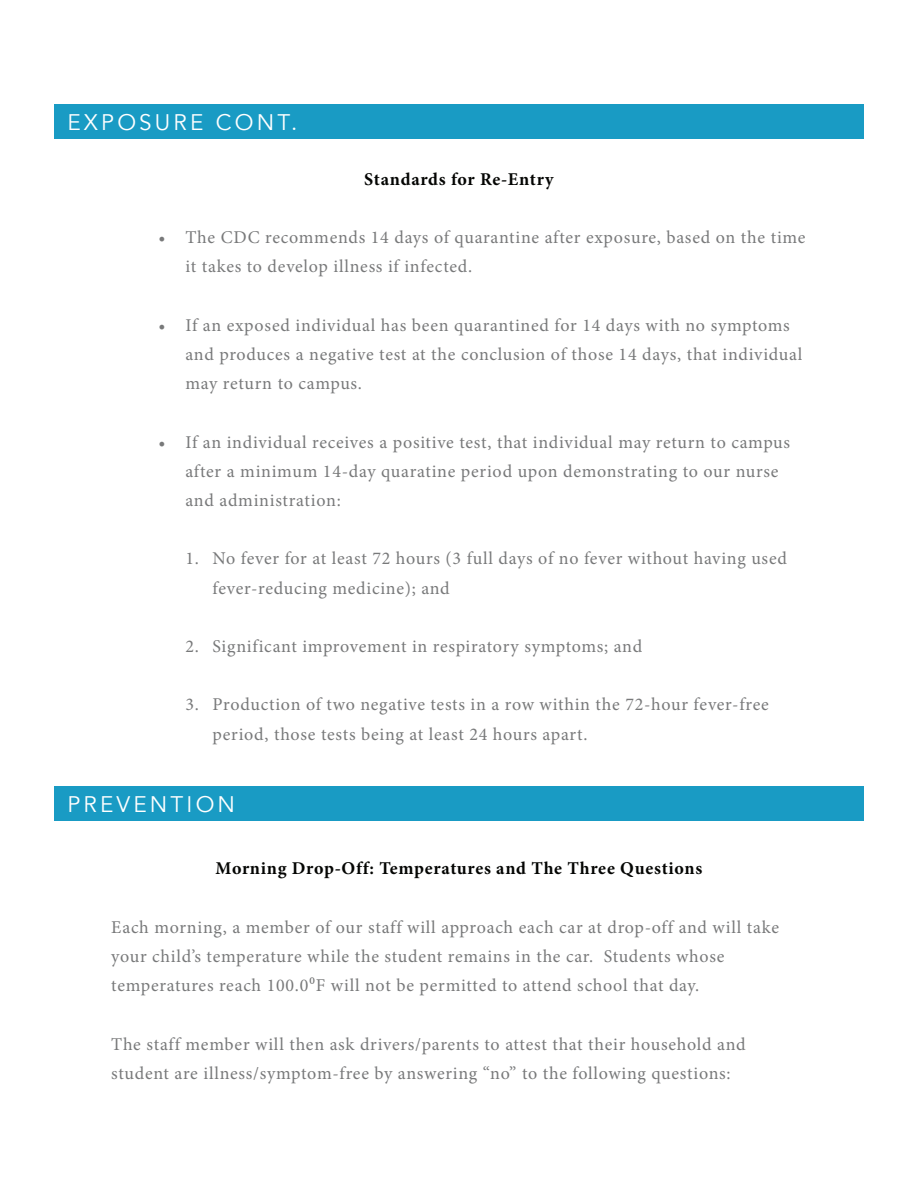
<style>
.page{position:relative;width:918px;height:1188px;background:#fff}
.page>*{position:absolute;margin:0;border:0;box-sizing:border-box;transform-origin:0 0}
.Blue_Box_Title{font:22.5px "Avenir";letter-spacing:.14em;color:#fff}
.Paragraph{font:18px/29.2px "Minion Pro";letter-spacing:.04em;color:#78797a}
.Pull_quote_Heading{font:700 18px "Minion Pro";letter-spacing:.04em;color:#040503}
</style>
<div class="page">
<div style="left:54px;top:105px;width:810px;height:34px;background:#199bc4"></div>
<div style="left:54px;top:787px;width:810px;height:34px;background:#199bc4"></div>
<p class="Blue_Box_Title" style="left:68px;top:108px;width:231px">EXPOSURE CONT.</p>
<p class="Pull_quote_Heading" style="left:364px;top:166px;width:191px">Standards for Re-Entry</p>
<p class="Paragraph" style="left:185px;top:223px;width:622px;text-indent:-27px">• The CDC recommends 14 days of quarantine after exposure, based on the time it takes to develop illness if infected.</p>
<p class="Paragraph" style="left:185px;top:311px;width:619px;text-indent:-27px">• If an exposed individual has been quarantined for 14 days with no symptoms and produces a negative test at the conclusion of those 14 days, that individual may return to campus.</p>
<p class="Paragraph" style="left:185px;top:427px;width:606px;text-indent:-27px">• If an individual receives a positive test, that individual may return to campus after a minimum 14-day quaratine period upon demonstrating to our nurse and administration:</p>
<p class="Paragraph" style="left:212px;top:544px;width:576px;text-indent:-27px">1. No fever for at least 72 hours (3 full days of no fever without having used fever-reducing medicine); and</p>
<p class="Paragraph" style="left:185px;top:632px;width:458px">2. Significant improvement in respiratory symptoms; and</p>
<p class="Paragraph" style="left:212px;top:690px;width:558px;text-indent:-27px">3. Production of two negative tests in a row within the 72-hour fever-free period, those tests being at least 24 hours apart.</p>
<p class="Blue_Box_Title" style="left:68px;top:791px;width:169px">PREVENTION</p>
<p class="Pull_quote_Heading" style="left:216px;top:856px;width:488px">Morning Drop-Off: Temperatures and The Three Questions</p>
<p class="Paragraph" style="left:111px;top:913px;width:669px">Each morning, a member of our staff will approach each car at drop-off and will take your child’s temperature while the student remains in the car. Students whose temperatures reach 100.0⁰F will not be permitted to attend school that day.</p>
<p class="Paragraph" style="left:111px;top:1029px;width:636px">The staff member will then ask drivers/parents to attest that their household and student are illness/symptom-free by answering “no” to the following questions:</p>
</div>
